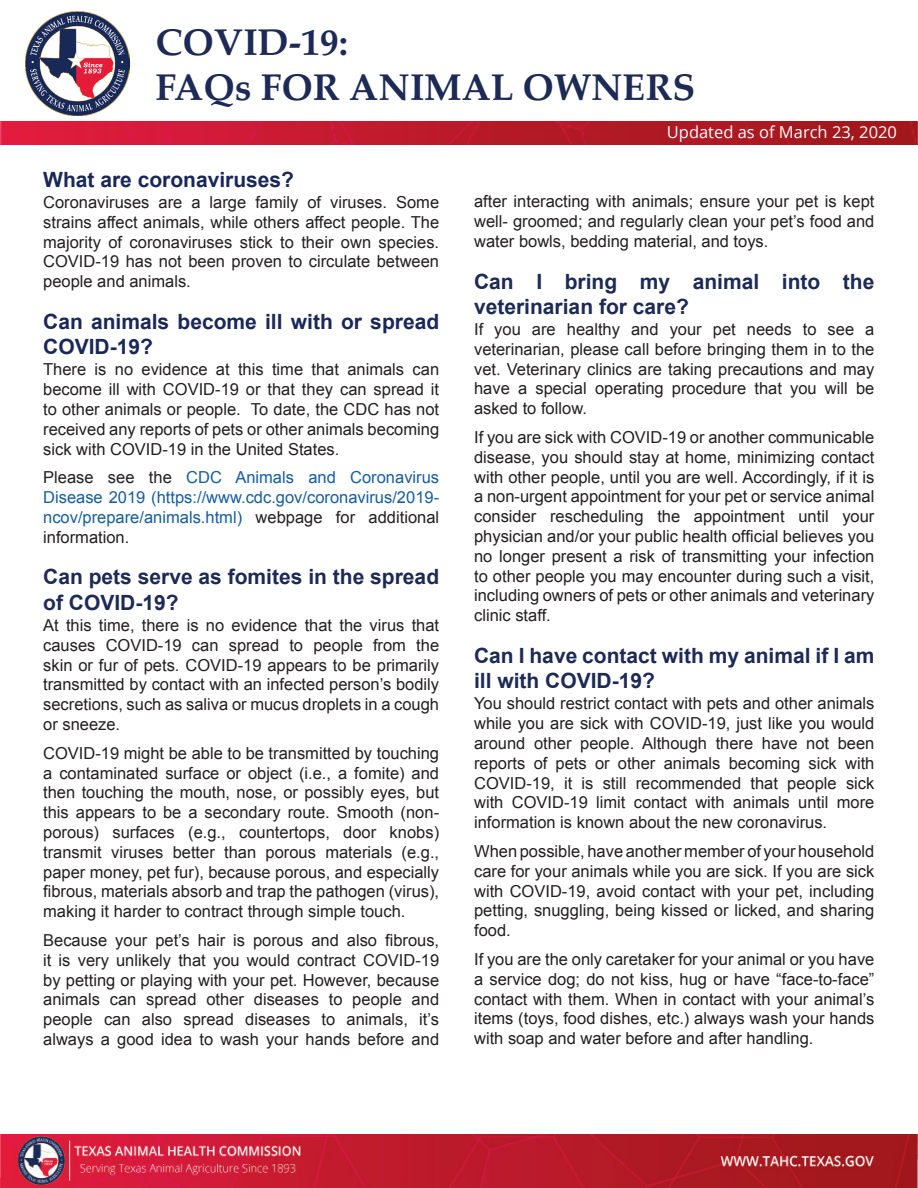
<style>
.page{position:relative;width:918px;height:1188px;background:#fff}
.page>*{position:absolute;margin:0;border:0;box-sizing:border-box;transform-origin:0 0}
.t1{font:700 37.5px "Palatino";color:#1c2a55}
.t2{font:700 21px/25.2px "Arial";color:#1c2a55}
.t3{font:700 21px/25.2px "Arial";color:#192858}
.t4{font:16.5px/19.8px "Arial";color:#231f20;text-align:justify}
.t5{font:16.5px/19.8px "Arial";color:#175d9e;text-align:justify}
.t6{font:16.5px "Open Sans";color:#fff}
.s1{color:#231f20}
</style>
<div class="page">
<img style="left:26px;top:11px;width:104px;height:104px">
<img style="left:0;top:1134px;width:918px;height:54px">
<img style="left:0;top:122px;width:918px;height:23px">
<p class="t1" style="left:156px;top:11px;width:194px">COVID-19:</p>
<p class="t1" style="left:156px;top:56px;width:541px">FAQs FOR ANIMAL OWNERS</p>
<p class="t3" style="left:43px;top:167px;width:252px">What are coronaviruses?</p>
<p class="t4" style="left:43px;top:192px;width:398px">Coronaviruses are a large family of viruses. Some strains affect animals, while others affect people. The majority of coronaviruses stick to their own species.<br>COVID-19 has not been proven to circulate between people and animals.</p>
<p class="t3" style="left:43px;top:310px;width:397px">Can animals become ill with or spread<br>COVID-19?</p>
<p class="t4" style="left:43px;top:360px;width:398px">There is no evidence at this time that animals can become ill with COVID-19 or that they can spread it to other animals or people. To date, the CDC has not received any reports of pets or other animals becoming sick with COVID-19 in the United States.</p>
<p class="t5" style="left:43px;top:468px;width:397px"><span class="s1">Please see the</span> CDC Animals and Coronavirus Disease 2019 (https://www.cdc.gov/coronavirus/2019- ncov/prepare/animals.html) <span class="s1">webpage for additional information.</span></p>
<p class="t2" style="left:43px;top:565px;width:397px">Can pets serve as fomites in the spread of COVID-19?</p>
<p class="t4" style="left:43px;top:615px;width:398px">At this time, there is no evidence that the virus that causes COVID-19 can spread to people from the skin or fur of pets. COVID-19 appears to be primarily transmitted by contact with an infected person’s bodily secretions, such as saliva or mucus droplets in a cough or sneeze.</p>
<p class="t4" style="left:43px;top:743px;width:398px">COVID-19 might be able to be transmitted by touching a contaminated surface or object (i.e., a fomite) and then touching the mouth, nose, or possibly eyes, but this appears to be a secondary route. Smooth (non&shy;porous) surfaces (e.g., countertops, door knobs) transmit viruses better than porous materials (e.g., paper money, pet fur), because porous, and especially fibrous, materials absorb and trap the pathogen (virus), making it harder to contract through simple touch.</p>
<p class="t4" style="left:43px;top:930px;width:397px">Because your pet’s hair is porous and also fibrous, it is very unlikely that you would contract COVID-19 by petting or playing with your pet. However, because animals can spread other diseases to people and people can also spread diseases to animals, it’s always a good idea to wash your hands before and</p>
<p class="t6" style="left:667px;top:121px;width:232px">Updated as of March 23, 2020</p>
<p class="t4" style="left:474px;top:192px;width:402px">after interacting with animals; ensure your pet is kept well- groomed; and regularly clean your pet’s food and water bowls, bedding material, and toys.</p>
<p class="t2" style="left:474px;top:269px;width:402px">Can I bring my animal into the veterinarian for care?</p>
<p class="t4" style="left:474px;top:320px;width:402px">If you are healthy and your pet needs to see a veterinarian, please call before bringing them in to the vet. Veterinary clinics are taking precautions and may have a special operating procedure that you will be asked to follow.</p>
<p class="t4" style="left:474px;top:428px;width:402px">If you are sick with COVID-19 or another communicable disease, you should stay at home, minimizing contact with other people, until you are well. Accordingly, if it is a non-urgent appointment for your pet or service animal consider rescheduling the appointment until your physician and/or your public health official believes you no longer present a risk of transmitting your infection to other people you may encounter during such a visit, including owners of pets or other animals and veterinary clinic staff.</p>
<p class="t2" style="left:474px;top:644px;width:402px">Can I have contact with my animal if I am ill with COVID-19?</p>
<p class="t4" style="left:474px;top:694px;width:402px">You should restrict contact with pets and other animals while you are sick with COVID-19, just like you would around other people. Although there have not been reports of pets or other animals becoming sick with COVID-19, it is still recommended that people sick with COVID-19 limit contact with animals until more information is known about the new coronavirus.</p>
<p class="t4" style="left:474px;top:842px;width:402px">When possible, have another member of your household care for your animals while you are sick. If you are sick with COVID-19, avoid contact with your pet, including petting, snuggling, being kissed or licked, and sharing food.</p>
<p class="t4" style="left:474px;top:950px;width:402px">If you are the only caretaker for your animal or you have a service dog; do not kiss, hug or have “face-to-face” contact with them. When in contact with your animal’s items (toys, food dishes, etc.) always wash your hands with soap and water before and after handling.</p>
</div>
